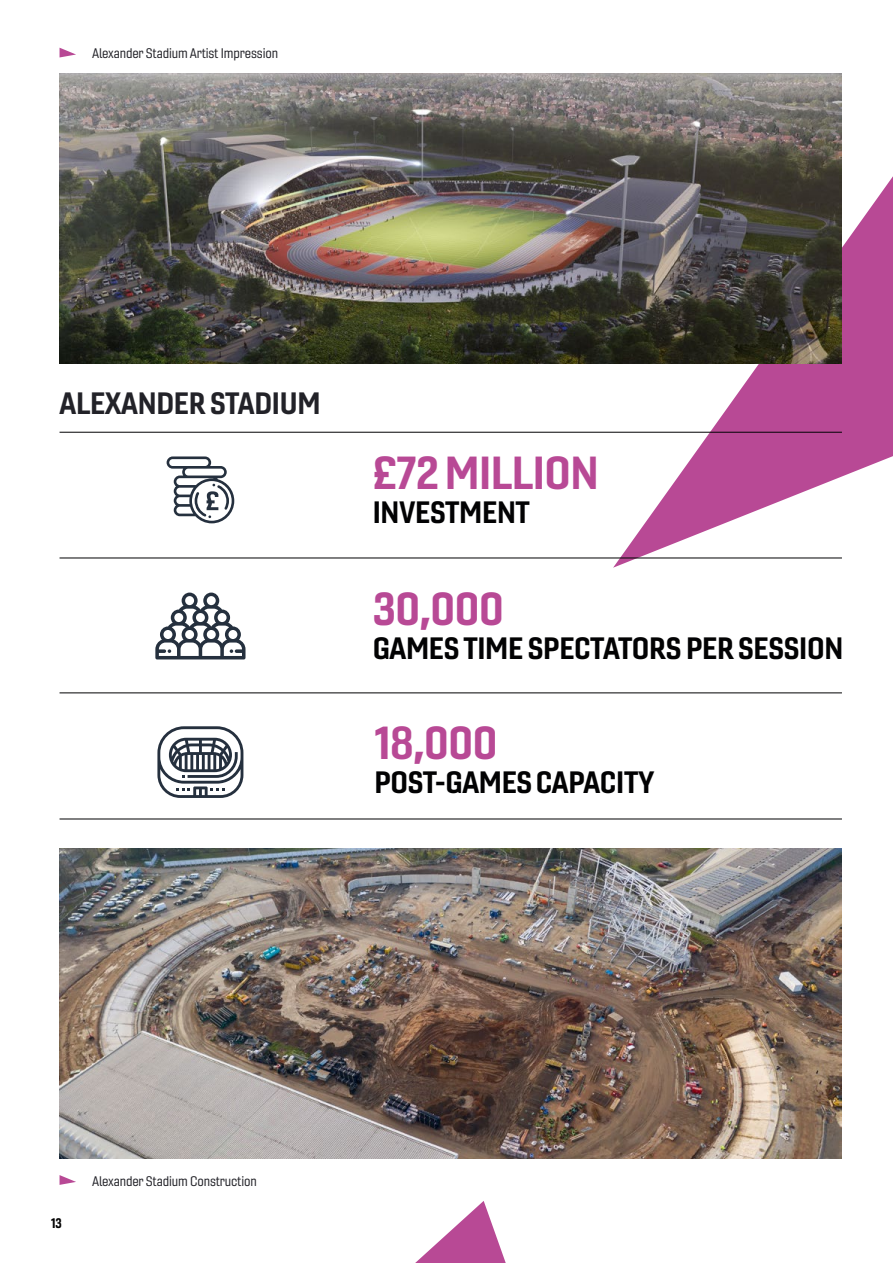
<style>
.page{position:relative;width:893px;height:1263px;background:#fff}
.page>*{position:absolute;margin:0;border:0;box-sizing:border-box;transform-origin:0 0}
.t1{font:45px "Gineso Nor Bol";letter-spacing:-.01em;color:#b84995}
.t2{font:30px "Gineso Nor Bol";letter-spacing:-.01em;color:#020203}
.t3{font:30px "Gineso Nor Bol";letter-spacing:-.01em;color:#222228}
.t4{font:13.5px "Gineso Nor Reg";letter-spacing:-.01em;color:#222228}
.t5{font:13.5px "Gineso Con Bol";color:#000}
</style>
<div class="page">
<svg style="left:613px;top:176px;width:280px;height:392px;fill:#b84995"></svg>
<svg style="left:415px;top:1201px;width:91px;height:62px"></svg>
<img style="left:60px;top:73px;width:782px;height:291px">
<img style="left:60px;top:848px;width:782px;height:311px">
<svg style="left:167px;top:456px;width:67px;height:67px"></svg>
<svg style="left:157px;top:726px;width:86px;height:72px"></svg>
<svg style="left:155px;top:593px;width:90px;height:66px"></svg>
<svg style="left:60px;top:1175px;width:16px;height:10px"></svg>
<svg style="left:60px;top:48px;width:16px;height:9px"></svg>
<hr style="left:60px;top:558px;width:782px;height:1px;background:#020203">
<hr style="left:60px;top:432px;width:782px;height:1px;background:#020203">
<hr style="left:60px;top:819px;width:782px;height:1px;background:#020203">
<hr style="left:60px;top:692px;width:782px;height:1px;background:#020203">
<p class="t4" style="left:92px;top:45px;width:187px">Alexander Stadium Artist Impression</p>
<p class="t3" style="left:60px;top:384px;width:262px">ALEXANDER STADIUM</p>
<p class="t1" style="left:373px;top:444px;width:228px">£72 MILLION</p>
<p class="t2" style="left:373px;top:493px;width:159px">INVESTMENT</p>
<p class="t1" style="left:373px;top:580px;width:133px">30,000</p>
<p class="t2" style="left:373px;top:629px;width:472px">GAMES TIME SPECTATORS PER SESSION</p>
<p class="t1" style="left:375px;top:713px;width:124px">18,000</p>
<p class="t2" style="left:375px;top:763px;width:281px">POST-GAMES CAPACITY</p>
<p class="t5" style="left:51px;top:1214px;width:12px">13</p>
<p class="t4" style="left:92px;top:1173px;width:166px">Alexander Stadium Construction</p>
</div>
